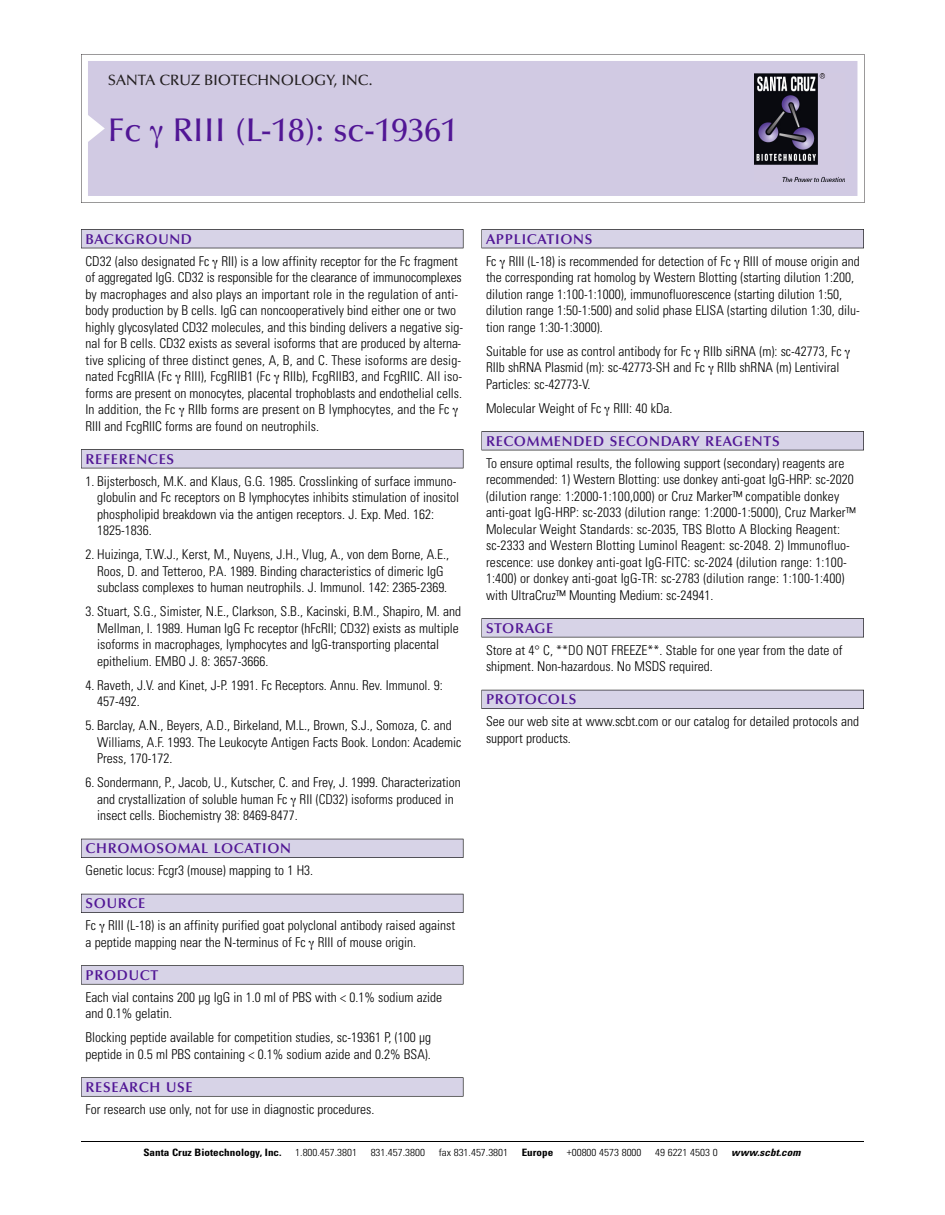
<style>
.page{position:relative;width:945px;height:1215px;background:#fff}
.page>*{position:absolute;margin:0;border:0;box-sizing:border-box;transform-origin:0 0}
.t1{font:500 33px "Optima";color:#511695}
.t2{font:500 15px "Optima";color:#231f20}
.t3{font:600 14.25px "Optima";letter-spacing:.05em;color:#511695}
.t4{font:300 condensed 13.5px/16.5px "Univers";color:#000}
.t5{font:300 condensed 10.2px "Univers";color:#000;scale:1.1 1}
.t6{font:700 condensed 10.2px "Univers";color:#000;scale:1.1 1}
.t7{font:italic 700 condensed 10.2px "Univers";letter-spacing:.005em;color:#000;scale:1.1 1}
</style>
<div class="page">
<svg style="left:81px;top:54px;width:783px;height:149px"></svg>
<div style="left:88px;top:61px;width:769px;height:135px;background:#d1cae3"></div>
<img style="left:755px;top:74px;width:90px;height:108px">
<div style="left:81px;top:229px;width:382px;height:19px;background:#525156"></div>
<div style="left:81px;top:230px;width:382px;height:18px;background:#d7d3e7"></div>
<div style="left:81px;top:449px;width:382px;height:19px;background:#525155"></div>
<div style="left:81px;top:450px;width:382px;height:18px;background:#d7d3e7"></div>
<div style="left:81px;top:839px;width:382px;height:19px;background:#525158"></div>
<div style="left:81px;top:839px;width:382px;height:18px;background:#d7d3e7"></div>
<div style="left:81px;top:894px;width:382px;height:19px;background:#54535a"></div>
<div style="left:81px;top:894px;width:382px;height:18px;background:#d7d3e7"></div>
<svg style="left:81px;top:965px;width:382px;height:20px"></svg>
<div style="left:81px;top:966px;width:382px;height:18px;background:#d7d3e7"></div>
<div style="left:81px;top:1077px;width:382px;height:20px;background:#666667"></div>
<div style="left:81px;top:1078px;width:382px;height:18px;background:#d7d3e7"></div>
<div style="left:482px;top:229px;width:382px;height:19px;background:#525156"></div>
<div style="left:482px;top:230px;width:381px;height:18px;background:#d7d3e7"></div>
<div style="left:482px;top:431px;width:382px;height:19px;background:#525155"></div>
<div style="left:482px;top:432px;width:381px;height:18px;background:#d7d3e7"></div>
<div style="left:482px;top:618px;width:382px;height:19px;background:#545357"></div>
<div style="left:482px;top:619px;width:381px;height:18px;background:#d7d3e7"></div>
<div style="left:482px;top:690px;width:382px;height:19px;background:#54535a"></div>
<div style="left:482px;top:690px;width:381px;height:18px;background:#d7d3e7"></div>
<hr style="left:81px;top:1141px;width:783px;height:1px;background:#000">
<svg style="left:150px;top:126px;width:13px;height:22px"></svg>
<p class="t2" style="left:108px;top:74px;width:266px">SANTA CRUZ BIOTECHNOLOGY, INC.</p>
<h1 class="t1" style="left:108px;top:117px;width:351px">Fc RIII (L-18): sc-19361</h1>
<p class="t3" style="left:86px;top:233px;width:108px">BACKGROUND</p>
<p class="t4" style="left:86px;top:254px;width:379px">CD32 (also designated Fc RII) is a low affinity receptor for the Fc fragment of aggregated IgG. CD32 is responsible for the clearance of immunocomplexes by macrophages and also plays an important role in the regulation of anti&shy;body production by B cells. IgG can noncooperatively bind either one or two highly glycosylated CD32 molecules, and this binding delivers a negative sig&shy;nal for B cells. CD32 exists as several isoforms that are produced by alterna&shy;tive splicing of three distinct genes, A, B, and C. These isoforms are desig&shy;nated FcgRIIA (Fc RIII), FcgRIIB1 (Fc RIIb), FcgRIIB3, and FcgRIIC. All iso&shy;forms are present on monocytes, placental trophoblasts and endothelial cells.<br>In addition, the Fc RIIb forms are present on B lymphocytes, and the Fc RIII and FcgRIIC forms are found on neutrophils.</p>
<p class="t3" style="left:86px;top:453px;width:90px">REFERENCES</p>
<p class="t4" style="left:97px;top:474px;width:363px;text-indent:-12px">1. Bijsterbosch, M.K. and Klaus, G.G. 1985. Crosslinking of surface immuno&shy;globulin and Fc receptors on B lymphocytes inhibits stimulation of inositol phospholipid breakdown via the antigen receptors. J. Exp. Med. 162:<br>1825-1836.</p>
<p class="t4" style="left:97px;top:547px;width:354px;text-indent:-12px">2. Huizinga, T.W.J., Kerst, M., Nuyens, J.H., Vlug, A., von dem Borne, A.E.,<br>Roos, D. and Tetteroo, P.A. 1989. Binding characteristics of dimeric IgG subclass complexes to human neutrophils. J. Immunol. 142: 2365-2369.</p>
<p class="t4" style="left:97px;top:604px;width:366px;text-indent:-12px">3. Stuart, S.G., Simister, N.E., Clarkson, S.B., Kacinski, B.M., Shapiro, M. and Mellman, I. 1989. Human IgG Fc receptor (hFcRII; CD32) exists as multiple isoforms in macrophages, lymphocytes and IgG-transporting placental epithelium. EMBO J. 8: 3657-3666.</p>
<p class="t4" style="left:97px;top:678px;width:347px;text-indent:-12px">4. Raveth, J.V. and Kinet, J-P. 1991. Fc Receptors. Annu. Rev. Immunol. 9:<br>457-492.</p>
<p class="t4" style="left:97px;top:718px;width:366px;text-indent:-12px">5. Barclay, A.N., Beyers, A.D., Birkeland, M.L., Brown, S.J., Somoza, C. and<br>Williams, A.F. 1993. The Leukocyte Antigen Facts Book. London: Academic<br>Press, 170-172.</p>
<p class="t4" style="left:97px;top:775px;width:365px;text-indent:-12px">6. Sondermann, P., Jacob, U., Kutscher, C. and Frey, J. 1999. Characterization and crystallization of soluble human Fc RII (CD32) isoforms produced in insect cells. Biochemistry 38: 8469-8477.</p>
<p class="t3" style="left:86px;top:843px;width:207px">CHROMOSOMAL LOCATION</p>
<p class="t4" style="left:86px;top:863px;width:229px">Genetic locus: Fcgr3 (mouse) mapping to 1 H3.</p>
<p class="t3" style="left:86px;top:898px;width:61px">SOURCE</p>
<p class="t4" style="left:86px;top:918px;width:371px">Fc RIII (L-18) is an affinity purified goat polyclonal antibody raised against a peptide mapping near the N-terminus of Fc RIII of mouse origin.</p>
<p class="t3" style="left:86px;top:969px;width:74px">PRODUCT</p>
<p class="t4" style="left:86px;top:990px;width:358px">Each vial contains 200 µg IgG in 1.0 ml of PBS with &lt; 0.1% sodium azide and 0.1% gelatin.</p>
<p class="t4" style="left:86px;top:1030px;width:347px">Blocking peptide available for competition studies, sc-19361 P, (100 µg peptide in 0.5 ml PBS containing &lt; 0.1% sodium azide and 0.2% BSA).</p>
<p class="t3" style="left:86px;top:1081px;width:109px">RESEARCH USE</p>
<p class="t4" style="left:86px;top:1102px;width:290px">For research use only, not for use in diagnostic procedures.</p>
<p class="t3" style="left:486px;top:233px;width:108px">APPLICATIONS</p>
<p class="t4" style="left:486px;top:254px;width:375px">Fc RIII (L-18) is recommended for detection of Fc RIII of mouse origin and the corresponding rat homolog by Western Blotting (starting dilution 1:200, dilution range 1:100-1:1000), immunofluorescence (starting dilution 1:50, dilution range 1:50-1:500) and solid phase ELISA (starting dilution 1:30, dilu&shy;tion range 1:30-1:3000).</p>
<p class="t4" style="left:486px;top:344px;width:357px">Suitable for use as control antibody for Fc RIIb siRNA (m): sc-42773, Fc<br>RIIb shRNA Plasmid (m): sc-42773-SH and Fc RIIb shRNA (m) Lentiviral<br>Particles: sc-42773-V.</p>
<p class="t4" style="left:486px;top:401px;width:188px">Molecular Weight of Fc RIII: 40 kDa.</p>
<p class="t3" style="left:486px;top:435px;width:295px">RECOMMENDED SECONDARY REAGENTS</p>
<p class="t4" style="left:486px;top:456px;width:371px">To ensure optimal results, the following support (secondary) reagents are recommended: 1) Western Blotting: use donkey anti-goat IgG-HRP: sc-2020 (dilution range: 1:2000-1:100,000) or Cruz Marker™ compatible donkey anti-goat IgG-HRP: sc-2033 (dilution range: 1:2000-1:5000), Cruz Marker™ Molecular Weight Standards: sc-2035, TBS Blotto A Blocking Reagent: sc-2333 and Western Blotting Luminol Reagent: sc-2048. 2) Immunofluo&shy;rescence: use donkey anti-goat IgG-FITC: sc-2024 (dilution range: 1:100- 1:400) or donkey anti-goat IgG-TR: sc-2783 (dilution range: 1:100-1:400) with UltraCruz™ Mounting Medium: sc-24941.</p>
<p class="t3" style="left:486px;top:622px;width:69px">STORAGE</p>
<p class="t4" style="left:486px;top:643px;width:358px">Store at 4° C, **DO NOT FREEZE**. Stable for one year from the date of shipment. Non-hazardous. No MSDS required.</p>
<p class="t3" style="left:486px;top:694px;width:92px">PROTOCOLS</p>
<p class="t4" style="left:486px;top:714px;width:375px">See our web site at www.scbt.com or our catalog for detailed protocols and support products.</p>
<p class="t6" style="left:143px;top:1148px;width:127px">Santa Cruz Biotechnology, Inc.</p>
<p class="t5" style="left:295px;top:1148px;width:58px">1.800.457.3801</p>
<p class="t5" style="left:371px;top:1148px;width:51px">831.457.3800</p>
<p class="t5" style="left:439px;top:1148px;width:65px">fax 831.457.3801</p>
<p class="t6" style="left:522px;top:1148px;width:30px">Europe</p>
<p class="t5" style="left:567px;top:1148px;width:69px">+00800 4573 8000</p>
<p class="t5" style="left:655px;top:1148px;width:58px">49 6221 4503 0</p>
<p class="t7" style="left:731px;top:1148px;width:64px">www.scbt.com</p>
</div>
